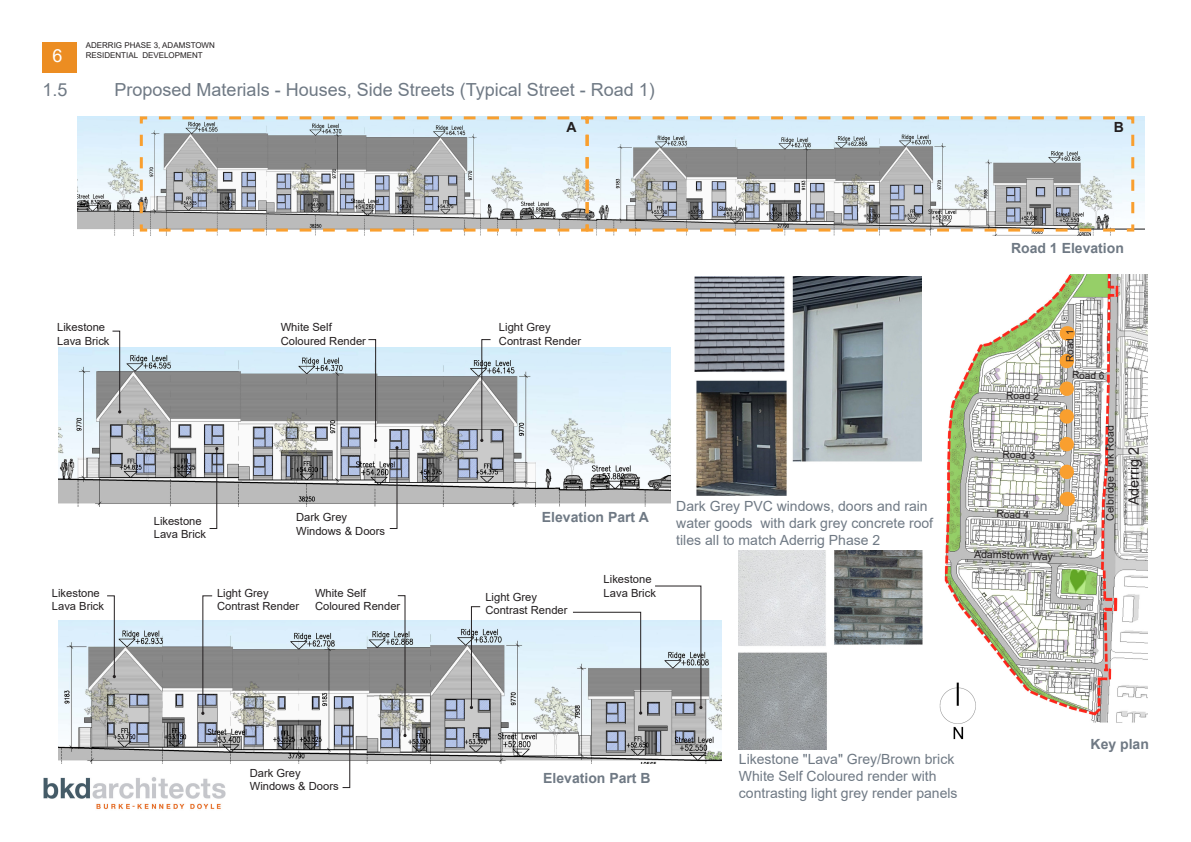
<style>
.page{position:relative;width:1191px;height:842px;background:#fff}
.page>*{position:absolute;margin:0;border:0;box-sizing:border-box;transform-origin:0 0}
.t1{font:18px "Arial";color:#6f7984}
.t2{font:18px "Arial";color:#fff}
.t3{font:14.4px "Arial";color:#231f20}
.t4{font:14px/16.8px "Arial";color:#6f7984}
.t5{font:700 14px "Arial";color:#6f7984}
.t6{font:700 14px "Arial";color:#231f20}
.t7{font:11.2px "Arial";color:#231f20}
.t8{font:10.6px "Arial";color:#231f20}
.t9{font:10px "Arial";color:#231f20}
.t10{font:8px/9.6px "Arial";color:#231f20}
</style>
<div class="page">
<div style="left:43px;top:43px;width:34px;height:30px;background:#ec8d22"></div>
<img style="left:43px;top:777px;width:183px;height:33px">
<img style="left:77px;top:117px;width:1067px;height:119px">
<img style="left:944px;top:274px;width:203px;height:449px">
<img style="left:939px;top:682px;width:38px;height:57px">
<img style="left:1068px;top:569px;width:19px;height:25px">
<svg style="left:138px;top:116px;width:446px;height:117px;background:#bbbfc0"></svg>
<img style="left:58px;top:347px;width:612px;height:159px">
<svg style="left:1059px;top:361px;width:15px;height:124px;background:#d3b084"></svg>
<svg style="left:1066px;top:326px;width:1px;height:15px"></svg>
<svg style="left:1066px;top:492px;width:1px;height:14px"></svg>
<svg style="left:584px;top:116px;width:551px;height:117px;background:#c0c5c7"></svg>
<img style="left:58px;top:621px;width:663px;height:142px">
<img style="left:694px;top:277px;width:228px;height:218px">
<img style="left:738px;top:550px;width:184px;height:200px">
<svg style="left:112px;top:330px;width:9px;height:83px"></svg>
<svg style="left:367px;top:339px;width:10px;height:103px"></svg>
<svg style="left:480px;top:339px;width:11px;height:103px"></svg>
<svg style="left:389px;top:446px;width:9px;height:83px"></svg>
<svg style="left:470px;top:606px;width:11px;height:103px"></svg>
<svg style="left:572px;top:611px;width:70px;height:104px;background:#c4ced5"></svg>
<svg style="left:654px;top:585px;width:48px;height:124px"></svg>
<svg style="left:106px;top:595px;width:10px;height:83px"></svg>
<svg style="left:397px;top:595px;width:9px;height:142px"></svg>
<svg style="left:209px;top:447px;width:9px;height:82px"></svg>
<svg style="left:342px;top:706px;width:9px;height:82px"></svg>
<svg style="left:201px;top:595px;width:12px;height:120px"></svg>
<h1 class="t2" style="left:53px;top:43px;width:12px">6</h1>
<p class="t10" style="left:86px;top:41px;width:131px">ADERRIG PHASE 3, ADAMSTOWN<br>RESIDENTIAL DEVELOPMENT</p>
<p class="t1" style="left:43px;top:78px;width:27px">1.5</p>
<p class="t1" style="left:115px;top:78px;width:542px">Proposed Materials - Houses, Side Streets (Typical Street - Road 1)</p>
<p class="t6" style="left:566px;top:117px;width:12px">A</p>
<p class="t6" style="left:1113px;top:117px;width:12px">B</p>
<p class="t7" style="left:57px;top:319px;width:49px">Likestone</p>
<p class="t7" style="left:57px;top:333px;width:54px">Lava Brick</p>
<p class="t7" style="left:281px;top:319px;width:53px">White Self</p>
<p class="t7" style="left:281px;top:333px;width:87px">Coloured Render</p>
<p class="t7" style="left:52px;top:585px;width:49px">Likestone</p>
<p class="t7" style="left:52px;top:599px;width:54px">Lava Brick</p>
<p class="t7" style="left:154px;top:513px;width:49px">Likestone</p>
<p class="t7" style="left:154px;top:527px;width:54px">Lava Brick</p>
<p class="t7" style="left:296px;top:510px;width:53px">Dark Grey</p>
<p class="t7" style="left:296px;top:523px;width:90px">Windows &amp; Doors</p>
<p class="t7" style="left:217px;top:585px;width:53px">Light Grey</p>
<p class="t7" style="left:217px;top:599px;width:84px">Contrast Render</p>
<p class="t7" style="left:315px;top:585px;width:53px">White Self</p>
<p class="t7" style="left:315px;top:599px;width:87px">Coloured Render</p>
<p class="t7" style="left:250px;top:765px;width:53px">Dark Grey</p>
<p class="t7" style="left:250px;top:778px;width:90px">Windows &amp; Doors</p>
<p class="t7" style="left:499px;top:319px;width:53px">Light Grey</p>
<p class="t7" style="left:499px;top:333px;width:84px">Contrast Render</p>
<p class="t5" style="left:542px;top:507px;width:108px">Elevation Part A</p>
<p class="t7" style="left:485px;top:589px;width:53px">Light Grey</p>
<p class="t7" style="left:485px;top:602px;width:84px">Contrast Render</p>
<p class="t7" style="left:603px;top:572px;width:49px">Likestone</p>
<p class="t7" style="left:603px;top:585px;width:54px">Lava Brick</p>
<p class="t4" style="left:676px;top:498px;width:258px">Dark Grey PVC windows, doors and rain water goods with dark grey concrete roof tiles all to match Aderrig Phase 2</p>
<p class="t5" style="left:1011px;top:238px;width:114px">Road 1 Elevation</p>
<p class="t9" style="left:1063px;top:362px;width:34px;rotate:-90deg">Road 1</p>
<p class="t9" style="left:1006px;top:388px;width:34px;rotate:2deg">Road 2</p>
<p class="t9" style="left:1003px;top:447px;width:34px;rotate:2deg">Road 3</p>
<p class="t9" style="left:997px;top:507px;width:34px;rotate:2deg">Road 4</p>
<p class="t8" style="left:974px;top:546px;width:80px;rotate:2deg">Adamstown Way</p>
<p class="t9" style="left:1072px;top:368px;width:34px;rotate:2deg">Road 6</p>
<p class="t8" style="left:1102px;top:521px;width:97px;rotate:-90deg">Celbridge Link Road</p>
<p class="t3" style="left:1124px;top:505px;width:60px;rotate:-90deg">Aderrig 2</p>
<p class="t5" style="left:543px;top:768px;width:109px">Elevation Part B</p>
<p class="t4" style="left:739px;top:750px;width:217px">Likestone "Lava" Grey/Brown brick</p>
<p class="t4" style="left:739px;top:767px;width:220px">White Self Coloured render with contrasting light grey render panels</p>
<p class="t5" style="left:1090px;top:734px;width:60px">Key plan</p>
</div>
